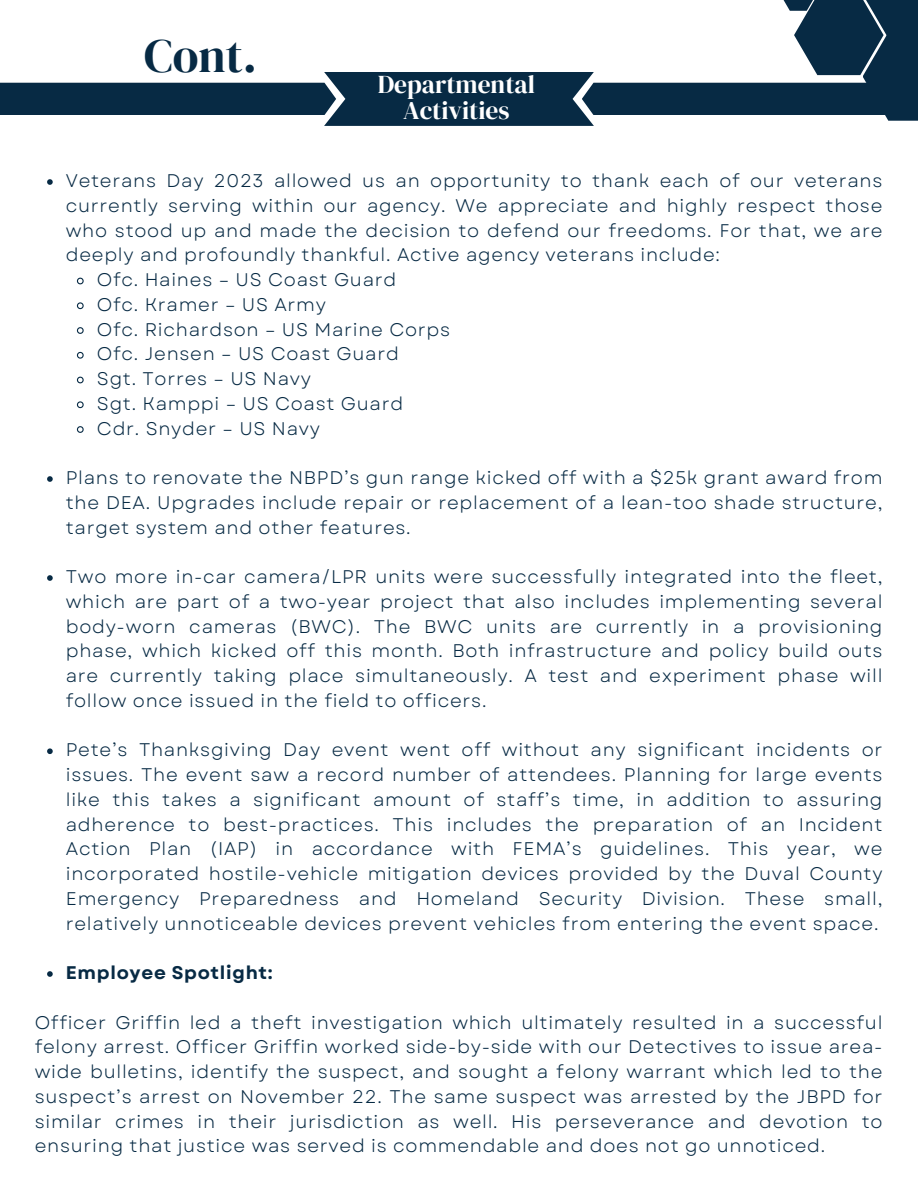
<style>
.page{position:relative;width:918px;height:1188px;background:#fff}
.page>*{position:absolute;margin:0;border:0;box-sizing:border-box;transform-origin:0 0}
.t1{font:47.25px "DM Serif Display";color:#072a44}
.t2{font:25.5px/25.8px "DM Serif Display";color:#fff;text-align:center}
.t3{font:18.3px/24.8px "Garet";letter-spacing:.04em;color:#072a44;text-align:justify}
.t4{font:700 18.3px "Garet";letter-spacing:.04em;color:#072a44}
</style>
<div class="page">
<svg style="left:47px;top:179px;width:6px;height:6px"></svg>
<svg style="left:76px;top:277px;width:8px;height:8px"></svg>
<svg style="left:76px;top:302px;width:8px;height:8px"></svg>
<svg style="left:76px;top:327px;width:8px;height:7px"></svg>
<svg style="left:76px;top:351px;width:8px;height:8px"></svg>
<svg style="left:76px;top:376px;width:8px;height:8px"></svg>
<svg style="left:76px;top:401px;width:8px;height:8px"></svg>
<svg style="left:76px;top:426px;width:8px;height:7px"></svg>
<svg style="left:47px;top:476px;width:6px;height:6px"></svg>
<svg style="left:47px;top:575px;width:6px;height:6px"></svg>
<svg style="left:47px;top:748px;width:6px;height:6px"></svg>
<svg style="left:47px;top:971px;width:6px;height:6px"></svg>
<div style="left:845px;top:0;width:73px;height:70px;background:#072a44"></div>
<svg style="left:794px;top:0;width:90px;height:75px"></svg>
<svg style="left:783px;top:0;width:33px;height:11px"></svg>
<div style="left:863px;top:32px;width:55px;height:89px;background:#072a44"></div>
<div style="left:324px;top:72px;width:270px;height:54px;background:#072a44"></div>
<div style="left:0;top:83px;width:336px;height:32px;background:#072a44"></div>
<div style="left:582px;top:83px;width:336px;height:32px;background:#072a44"></div>
<p class="t1" style="left:144px;top:23px;width:114px">Cont.</p>
<p class="t2" style="left:378px;top:71px;width:159px">Departmental<br>Activities</p>
<p class="t3" style="left:66px;top:168px;width:818px">Veterans Day 2023 allowed us an opportunity to thank each of our veterans currently serving within our agency. We appreciate and highly respect those who stood up and made the decision to defend our freedoms. For that, we are deeply and profoundly thankful. Active agency veterans include:</p>
<p class="t3" style="left:97px;top:267px;width:301px">Ofc. Haines – US Coast Guard</p>
<p class="t3" style="left:97px;top:292px;width:231px">Ofc. Kramer – US Army</p>
<p class="t3" style="left:97px;top:317px;width:355px">Ofc. Richardson – US Marine Corps</p>
<p class="t3" style="left:97px;top:342px;width:303px">Ofc. Jensen – US Coast Guard</p>
<p class="t3" style="left:97px;top:366px;width:216px">Sgt. Torres – US Navy</p>
<p class="t3" style="left:97px;top:391px;width:308px">Sgt. Kamppi – US Coast Guard</p>
<p class="t3" style="left:97px;top:416px;width:225px">Cdr. Snyder – US Navy</p>
<p class="t3" style="left:66px;top:465px;width:818px">Plans to renovate the NBPD’s gun range kicked off with a $25k grant award from the DEA. Upgrades include repair or replacement of a lean-too shade structure, target system and other features.</p>
<p class="t3" style="left:66px;top:564px;width:818px">Two more in-car camera/LPR units were successfully integrated into the fleet, which are part of a two-year project that also includes implementing several body-worn cameras (BWC). The BWC units are currently in a provisioning phase, which kicked off this month. Both infrastructure and policy build outs are currently taking place simultaneously. A test and experiment phase will follow once issued in the field to officers.</p>
<p class="t3" style="left:66px;top:738px;width:818px">Pete’s Thanksgiving Day event went off without any significant incidents or issues. The event saw a record number of attendees. Planning for large events like this takes a significant amount of staff’s time, in addition to assuring adherence to best-practices. This includes the preparation of an Incident Action Plan (IAP) in accordance with FEMA’s guidelines. This year, we incorporated hostile-vehicle mitigation devices provided by the Duval County Emergency Preparedness and Homeland Security Division. These small, relatively unnoticeable devices prevent vehicles from entering the event space.</p>
<p class="t4" style="left:66px;top:959px;width:208px">Employee Spotlight:</p>
<p class="t3" style="left:35px;top:1010px;width:849px">Officer Griffin led a theft investigation which ultimately resulted in a successful felony arrest. Officer Griffin worked side-by-side with our Detectives to issue area&shy;wide bulletins, identify the suspect, and sought a felony warrant which led to the suspect’s arrest on November 22. The same suspect was arrested by the JBPD for similar crimes in their jurisdiction as well. His perseverance and devotion to ensuring that justice was served is commendable and does not go unnoticed.</p>
</div>
